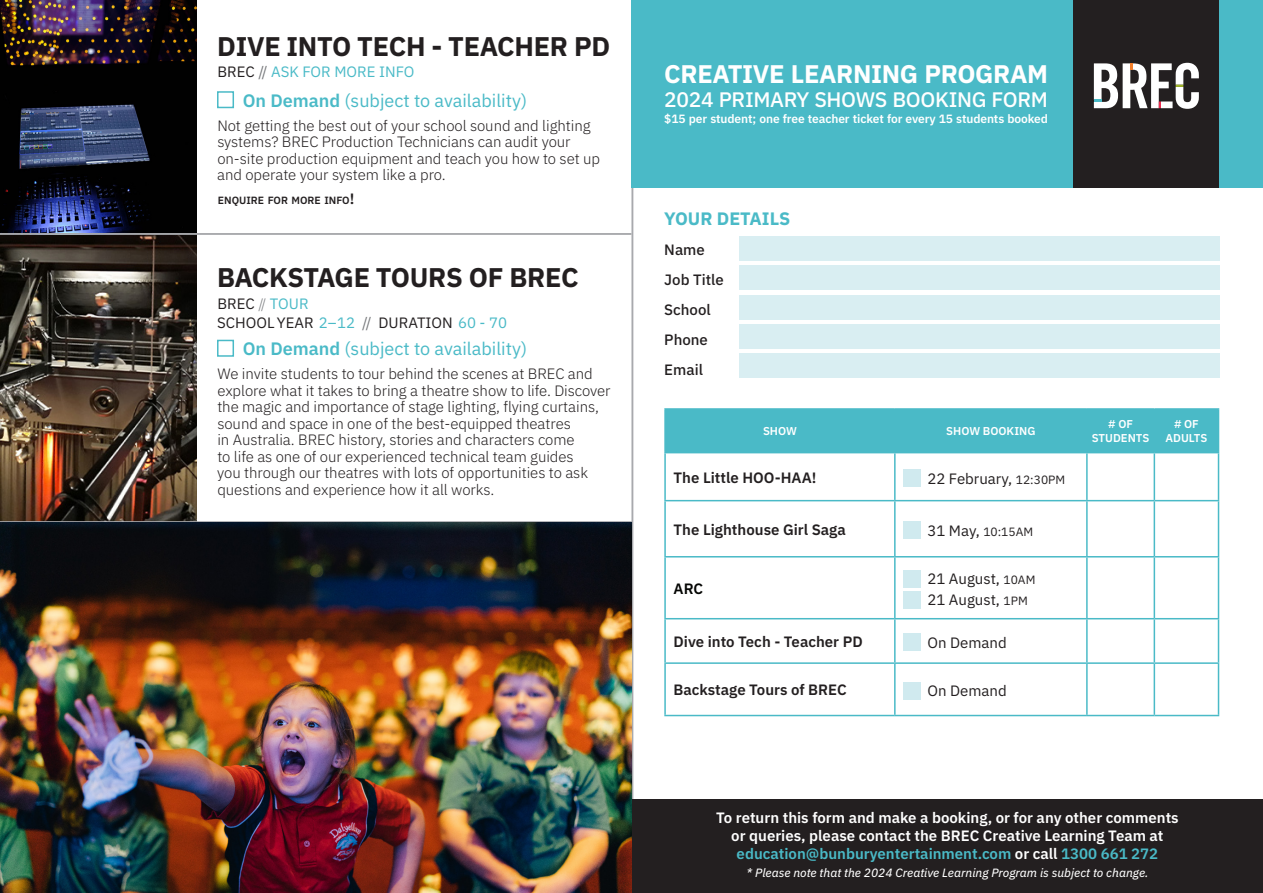
<style>
.page{position:relative;width:1263px;height:893px;background:#fff}
.page>*{position:absolute;margin:0;border:0;box-sizing:border-box;transform-origin:0 0}
.Show_title{font:700 27px "IBM Plex Sans";letter-spacing:-.01em;color:#231f20}
.t1{font:700 25.5px "IBM Plex Sans";letter-spacing:-.015em;color:#fff}
.t2{font:500 21px "IBM Plex Sans";letter-spacing:-.015em;color:#fff}
.Date{font:18px "IBM Plex Sans";color:#4abac7}
.t3{font:700 18px "IBM Plex Sans";color:#4abac7}
.Body{font:300 15px/16.5px "IBM Plex Sans";letter-spacing:-.005em;color:#231f20}
.t4{font:600 15px/18px "IBM Plex Sans";color:#fff;text-align:center}
.Show_stats{font:15px "IBM Plex Sans";color:#231f20}
.t5{font:600 15px "IBM Plex Sans";color:#231f20}
.t6{font:500 15px "IBM Plex Sans";color:#231f20}
.Producer_line{font:15px "IBM Plex Sans";color:#4abac7}
.Show_title-2{font:15px "IBM Plex Sans";color:#231f20}
.t7{font:600 15px "IBM Plex Sans";color:#040503}
.t8{font:italic 12px "IBM Plex Sans Text";color:#fff}
.t9{font:600 12px "IBM Plex Sans";letter-spacing:-.01em;color:#fff}
.t10{font:12px "IBM Plex Sans";color:#231f20}
.t11{font:600 11.4px/13.6px "IBM Plex Sans";color:#fff;text-align:center}
.Show_stats-2{font:600 10.5px "IBM Plex Sans";color:#231f20}
.s1{color:#231f20}
.s2{color:#76787b}
.s3{font-weight:600}
.s4{font-size:15px}
.s5{font-weight:300;font-size:14.4px;color:#76787b}
.s6{color:#4abac7}
.s7{font-size:12px}
</style>
<div class="page">
<div style="left:217px;top:340px;width:17px;height:17px;border:2px solid #4abac7"></div>
<img style="left:0;top:235px;width:197px;height:286px">
<img style="left:0;top:0;width:197px;height:233px">
<hr style="left:631px;top:0;width:2px;height:893px;background:#a8a9ad">
<div style="left:217px;top:91px;width:17px;height:17px;border:2px solid #4abac7"></div>
<hr style="left:0;top:233px;width:631px;height:2px;background:#a8a9ad">
<hr style="left:0;top:521px;width:632px;height:2px;background:#a8a9ad">
<div style="left:739px;top:237px;width:480px;height:24px;background:#d9eef2"></div>
<div style="left:739px;top:266px;width:480px;height:24px;background:#d9eef2"></div>
<div style="left:739px;top:295px;width:480px;height:24px;background:#d9eef2"></div>
<div style="left:739px;top:324px;width:480px;height:24px;background:#d9eef2"></div>
<div style="left:739px;top:354px;width:480px;height:24px;background:#d9eef2"></div>
<div style="left:631px;top:799px;width:632px;height:94px;background:#231f20"></div>
<div style="left:631px;top:0;width:632px;height:187px;background:#4abac7"></div>
<div style="left:1073px;top:0;width:146px;height:187px;background:#231f20"></div>
<svg style="left:1094px;top:63px;width:105px;height:46px"></svg>
<div style="left:666px;top:410px;width:552px;height:42px;background:#4abac7"></div>
<hr style="left:664px;top:410px;width:2px;height:42px;background:#4abac7">
<hr style="left:664px;top:408px;width:231px;height:2px;background:#4abac7">
<hr style="left:895px;top:408px;width:192px;height:2px;background:#4abac7">
<hr style="left:1087px;top:408px;width:67px;height:2px;background:#4abac7">
<hr style="left:1154px;top:408px;width:65px;height:2px;background:#4abac7">
<hr style="left:894px;top:410px;width:1px;height:42px;background:#4abac7">
<hr style="left:1086px;top:410px;width:2px;height:42px;background:#4abac7">
<hr style="left:1153px;top:410px;width:2px;height:42px;background:#4abac7">
<hr style="left:1218px;top:410px;width:1px;height:42px;background:#4abac7">
<hr style="left:664px;top:453px;width:2px;height:47px;background:#4abac7">
<hr style="left:664px;top:501px;width:2px;height:55px;background:#4abac7">
<hr style="left:664px;top:557px;width:2px;height:61px;background:#4abac7">
<hr style="left:664px;top:452px;width:231px;height:1px;background:#4abac7">
<hr style="left:664px;top:500px;width:231px;height:1px;background:#4abac7">
<hr style="left:664px;top:556px;width:231px;height:1px;background:#4abac7">
<hr style="left:894px;top:453px;width:1px;height:47px;background:#4abac7">
<hr style="left:894px;top:501px;width:1px;height:55px;background:#4abac7">
<hr style="left:894px;top:557px;width:1px;height:61px;background:#4abac7">
<hr style="left:895px;top:452px;width:192px;height:1px;background:#4abac7">
<hr style="left:895px;top:500px;width:192px;height:1px;background:#4abac7">
<hr style="left:895px;top:556px;width:192px;height:1px;background:#4abac7">
<hr style="left:1086px;top:453px;width:2px;height:47px;background:#4abac7">
<hr style="left:1086px;top:501px;width:2px;height:55px;background:#4abac7">
<hr style="left:1086px;top:557px;width:2px;height:61px;background:#4abac7">
<hr style="left:1087px;top:452px;width:67px;height:1px;background:#4abac7">
<hr style="left:1154px;top:452px;width:65px;height:1px;background:#4abac7">
<hr style="left:1153px;top:453px;width:2px;height:47px;background:#4abac7">
<hr style="left:1218px;top:453px;width:1px;height:47px;background:#4abac7">
<hr style="left:1153px;top:501px;width:2px;height:55px;background:#4abac7">
<hr style="left:1218px;top:501px;width:1px;height:55px;background:#4abac7">
<hr style="left:1153px;top:557px;width:2px;height:61px;background:#4abac7">
<hr style="left:1218px;top:557px;width:1px;height:61px;background:#4abac7">
<hr style="left:1087px;top:500px;width:67px;height:1px;background:#4abac7">
<hr style="left:1154px;top:500px;width:65px;height:1px;background:#4abac7">
<hr style="left:1087px;top:556px;width:67px;height:1px;background:#4abac7">
<hr style="left:1154px;top:556px;width:65px;height:1px;background:#4abac7">
<hr style="left:664px;top:619px;width:2px;height:43px;background:#4abac7">
<hr style="left:664px;top:618px;width:231px;height:1px;background:#4abac7">
<hr style="left:894px;top:619px;width:1px;height:43px;background:#4abac7">
<hr style="left:895px;top:618px;width:192px;height:1px;background:#4abac7">
<hr style="left:1086px;top:619px;width:2px;height:43px;background:#4abac7">
<hr style="left:1087px;top:618px;width:67px;height:1px;background:#4abac7">
<hr style="left:1154px;top:618px;width:65px;height:1px;background:#4abac7">
<hr style="left:1153px;top:619px;width:2px;height:43px;background:#4abac7">
<hr style="left:1218px;top:619px;width:1px;height:43px;background:#4abac7">
<hr style="left:664px;top:664px;width:2px;height:51px;background:#4abac7">
<hr style="left:664px;top:662px;width:231px;height:2px;background:#4abac7">
<hr style="left:664px;top:715px;width:231px;height:1px;background:#4abac7">
<hr style="left:894px;top:664px;width:1px;height:51px;background:#4abac7">
<hr style="left:895px;top:662px;width:192px;height:2px;background:#4abac7">
<hr style="left:895px;top:715px;width:192px;height:1px;background:#4abac7">
<hr style="left:1086px;top:664px;width:2px;height:51px;background:#4abac7">
<hr style="left:1087px;top:662px;width:67px;height:2px;background:#4abac7">
<hr style="left:1154px;top:662px;width:65px;height:2px;background:#4abac7">
<hr style="left:1153px;top:664px;width:2px;height:51px;background:#4abac7">
<hr style="left:1218px;top:664px;width:1px;height:51px;background:#4abac7">
<hr style="left:1087px;top:715px;width:67px;height:1px;background:#4abac7">
<hr style="left:1154px;top:715px;width:65px;height:1px;background:#4abac7">
<div style="left:903px;top:470px;width:17px;height:17px;background:#d0eaef"></div>
<div style="left:903px;top:522px;width:17px;height:17px;background:#d0eaef"></div>
<div style="left:903px;top:570px;width:17px;height:17px;background:#d0eaef"></div>
<div style="left:903px;top:591px;width:17px;height:17px;background:#d0eaef"></div>
<div style="left:903px;top:634px;width:17px;height:17px;background:#d0eaef"></div>
<div style="left:903px;top:682px;width:17px;height:17px;background:#d0eaef"></div>
<img style="left:0;top:524px;width:631px;height:369px">
<img style="left:545px;top:828px;width:86px;height:65px">
<p class="Show_title" style="left:217px;top:25px;width:395px">DIVE INTO TECH - TEACHER PD</p>
<p class="Producer_line" style="left:217px;top:61px;width:199px"><span class="s1">BREC</span> <span class="s2">//</span> ASK FOR MORE INFO</p>
<p class="Date" style="left:243px;top:87px;width:286px"><span class="s3">On Demand</span> (subject to availability)</p>
<p class="Body" style="left:217px;top:116px;width:384px">Not getting the best out of your school sound and lighting systems? BREC Production Technicians can audit your on-site production equipment and teach you how to set up and operate your system like a pro.</p>
<p class="Show_stats-2" style="left:218px;top:192px;width:138px">ENQUIRE FOR MORE INFO<span class="s4">!</span></p>
<p class="Show_title" style="left:217px;top:256px;width:363px">BACKSTAGE TOURS OF BREC</p>
<p class="Show_title-2" style="left:217px;top:293px;width:93px">BREC <span class="s5">//</span> <span class="s6">TOUR</span></p>
<p class="Show_stats" style="left:217px;top:311px;width:291px">SCHOOL YEAR <span class="s6">2–12</span> <span class="s2">//</span> DURATION <span class="s6">60 - 70</span></p>
<p class="Date" style="left:243px;top:335px;width:286px"><span class="s3">On Demand</span> (subject to availability)</p>
<p class="Body" style="left:217px;top:364px;width:395px">We invite students to tour behind the scenes at BREC and explore what it takes to bring a theatre show to life. Discover the magic and importance of stage lighting, flying curtains, sound and space in one of the best-equipped theatres<br>in Australia. BREC history, stories and characters come<br>to life as one of our experienced technical team guides<br>you through our theatres with lots of opportunities to ask questions and experience how it all works.</p>
<p class="t1" style="left:664px;top:53px;width:385px">CREATIVE LEARNING PROGRAM</p>
<p class="t2" style="left:664px;top:83px;width:385px">2024 PRIMARY SHOWS BOOKING FORM</p>
<p class="t9" style="left:664px;top:110px;width:385px">$15 per student; one free teacher ticket for every 15 students booked</p>
<p class="t3" style="left:664px;top:205px;width:128px">YOUR DETAILS</p>
<p class="t6" style="left:664px;top:238px;width:42px">Name</p>
<p class="t6" style="left:664px;top:268px;width:61px">Job Title</p>
<p class="t6" style="left:664px;top:298px;width:48px">School</p>
<p class="t6" style="left:664px;top:328px;width:45px">Phone</p>
<p class="t6" style="left:664px;top:358px;width:40px">Email</p>
<p class="t11" style="left:763px;top:423px;width:35px">SHOW</p>
<p class="t11" style="left:946px;top:423px;width:91px">SHOW BOOKING</p>
<p class="t5" style="left:673px;top:465px;width:144px">The Little HOO-HAA!</p>
<p class="Show_stats" style="left:927px;top:467px;width:139px">22 February, <span class="s7">12:30PM</span></p>
<p class="t5" style="left:673px;top:517px;width:174px">The Lighthouse Girl Saga</p>
<p class="t10" style="left:927px;top:522px;width:107px"><span class="s4">31 May,</span> 10:15AM</p>
<p class="t7" style="left:673px;top:576px;width:31px">ARC</p>
<p class="Show_stats" style="left:927px;top:567px;width:109px">21 August, <span class="s7">10AM</span></p>
<p class="Show_stats" style="left:927px;top:588px;width:102px">21 August, <span class="s7">1PM</span></p>
<p class="t5" style="left:673px;top:630px;width:191px">Dive into Tech - Teacher PD</p>
<p class="Show_stats" style="left:927px;top:631px;width:81px">On Demand</p>
<p class="t5" style="left:673px;top:678px;width:175px">Backstage Tours of BREC</p>
<p class="Show_stats" style="left:927px;top:680px;width:81px">On Demand</p>
<p class="t11" style="left:1108px;top:417px;width:26px"># OF</p>
<p class="t11" style="left:1092px;top:430px;width:59px">STUDENTS</p>
<p class="t11" style="left:1165px;top:417px;width:43px"># OF<br>ADULTS</p>
<p class="t4" style="left:716px;top:807px;width:464px">To return this form and make a booking, or for any other comments or queries, please contact the BREC Creative Learning Team at <span class="s6">education@bunburyentertainment.com</span> or call <span class="s6">1300 661 272</span></p>
<p class="t8" style="left:746px;top:863px;width:403px">* Please note that the 2024 Creative Learning Program is subject to change.</p>
</div>
